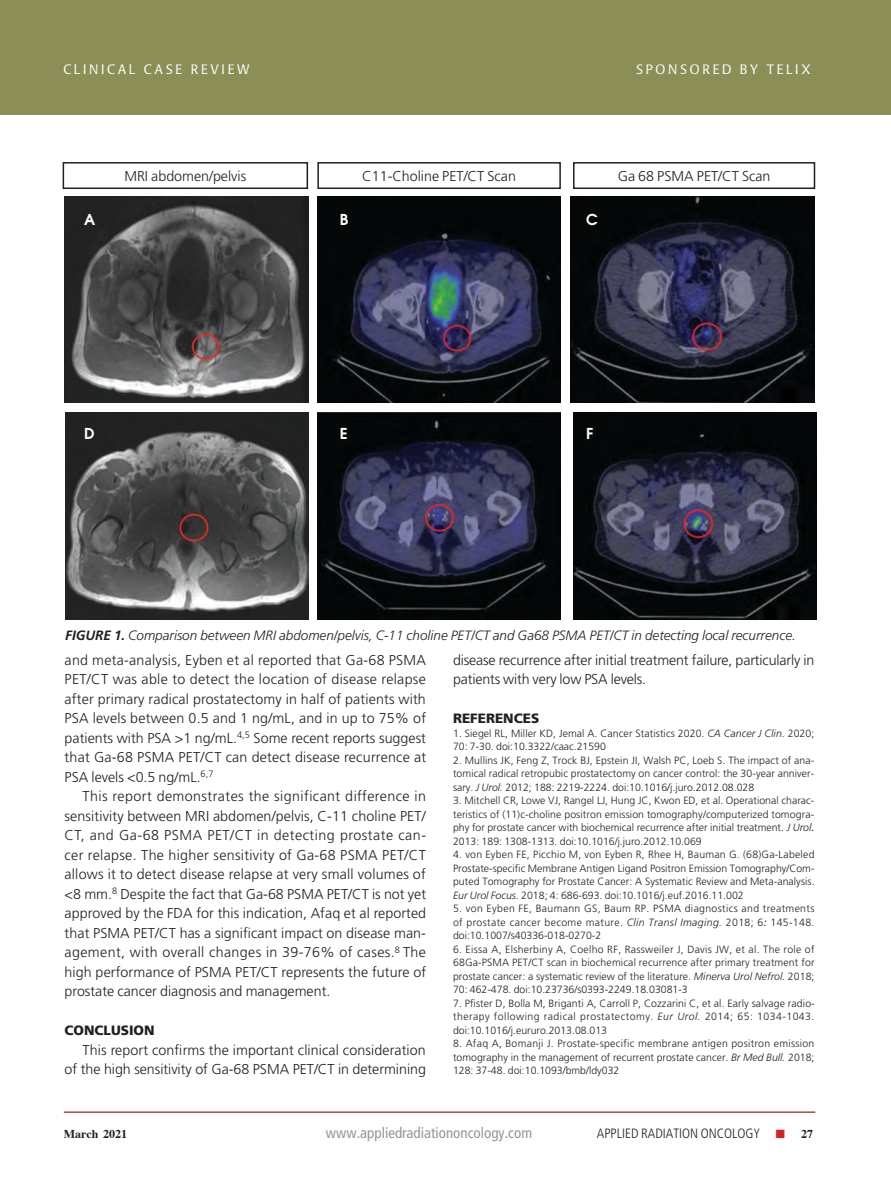
<style>
.page{position:relative;width:891px;height:1202px;background:#fff}
.page>*{position:absolute;margin:0;border:0;box-sizing:border-box;transform-origin:0 0}
.t1{font:condensed 15px "Frutiger";color:#949698}
.t2{font:600 15px "Avant Garde";color:#fff}
.t3{font:300 14.25px/19.5px "Frutiger";color:#231f20;text-align:justify}
.t4{font:italic 300 13.5px "Frutiger";color:#231f20}
.t5{font:300 13.5px "Poppl Laudatio";letter-spacing:.2em;color:#fff}
.t6{font:300 condensed 13.5px "Frutiger";color:#231f20}
.t7{font:900 13.5px "Frutiger";color:#231f20}
.t8{font:700 12px "Times";color:#231f20}
.t9{font:300 10.5px/13.5px "Frutiger";color:#231f20;text-align:justify}
.s1{font-weight:700}
.s2{font-style:italic}
.s3{font-weight:400;font-style:italic}
.s4{color:#d2232a}
</style>
<div class="page">
<div style="left:0;top:0;width:891px;height:115px;background:#8b8f57"></div>
<hr style="left:64px;top:1111px;width:751px;height:1px;background:#c4202a">
<div style="left:63px;top:162px;width:245px;height:27px;border:2px solid #231f20"></div>
<div style="left:317px;top:162px;width:244px;height:27px;border:2px solid #231f20"></div>
<div style="left:573px;top:162px;width:242px;height:27px;border:2px solid #231f20"></div>
<img style="left:65px;top:196px;width:243px;height:207px">
<img style="left:317px;top:196px;width:244px;height:207px">
<img style="left:571px;top:196px;width:243px;height:207px">
<img style="left:65px;top:413px;width:244px;height:206px">
<img style="left:317px;top:413px;width:244px;height:206px">
<img style="left:573px;top:413px;width:244px;height:206px">
<p class="t5" style="left:63px;top:62px;width:188px">CLINICAL CASE REVIEW</p>
<p class="t5" style="left:636px;top:62px;width:176px">SPONSORED BY TELIX</p>
<h1 class="t2" style="left:84px;top:209px;width:13px">A</h1>
<h2 class="t3" style="left:124px;top:166px;width:123px">MRI abdomen/pelvis</h2>
<h2 class="t3" style="left:362px;top:166px;width:155px">C11-Choline PET/CT Scan</h2>
<h2 class="t3" style="left:618px;top:166px;width:154px">Ga 68 PSMA PET/CT Scan</h2>
<h1 class="t2" style="left:340px;top:209px;width:10px">B</h1>
<h1 class="t2" style="left:586px;top:209px;width:13px">C</h1>
<h1 class="t2" style="left:84px;top:424px;width:12px">D</h1>
<h1 class="t2" style="left:340px;top:424px;width:9px">E</h1>
<h1 class="t2" style="left:586px;top:424px;width:9px">F</h1>
<p class="t4" style="left:65px;top:627px;width:732px"><span class="s1">FIGURE 1.</span> Comparison between MRI abdomen/pelvis, C-11 choline PET/CT and Ga68 PSMA PET/CT in detecting local recurrence.</p>
<p class="t3" style="left:65px;top:650px;width:363px">and meta-analysis, Eyben et al reported that Ga-68 PSMA PET/CT was able to detect the location of disease relapse after primary radical prostatectomy in half of patients with PSA levels between 0.5 and 1 ng/mL, and in up to 75% of patients with PSA &gt;1 ng/mL.<sup>4,5</sup> Some recent reports suggest that Ga-68 PSMA PET/CT can detect disease recurrence at PSA levels &lt;0.5 ng/mL.<sup>6,7</sup></p>
<p class="t3" style="left:65px;top:786px;width:363px;text-indent:18px">This report demonstrates the significant difference in sensitivity between MRI abdomen/pelvis, C-11 choline PET/ CT, and Ga-68 PSMA PET/CT in detecting prostate can&shy;cer relapse. The higher sensitivity of Ga-68 PSMA PET/CT allows it to detect disease relapse at very small volumes of &lt;8 mm.<sup>8</sup> Despite the fact that Ga-68 PSMA PET/CT is not yet approved by the FDA for this indication, Afaq et al reported that PSMA PET/CT has a significant impact on disease man&shy;agement, with overall changes in 39-76% of cases.<sup>8</sup> The high performance of PSMA PET/CT represents the future of prostate cancer diagnosis and management.</p>
<p class="t7" style="left:65px;top:1022px;width:92px">CONCLUSION</p>
<h2 class="t3" style="left:65px;top:1040px;width:363px;text-align:right">This report confirms the important clinical consideration<br>of the high sensitivity of Ga-68 PSMA PET/CT in determining</h2>
<h2 class="t3" style="left:453px;top:650px;width:363px">disease recurrence after initial treatment failure, particularly in patients with very low PSA levels.</h2>
<p class="t7" style="left:453px;top:710px;width:88px">REFERENCES</p>
<p class="t9" style="left:453px;top:726px;width:363px">1. Siegel RL, Miller KD, Jemal A. Cancer Statistics 2020. <span class="s2">CA Cancer J Clin.</span> 2020;<br>70: 7-30. doi:10.3322/caac.21590</p>
<p class="t9" style="left:453px;top:753px;width:363px">2. Mullins JK, Feng Z, Trock BJ, Epstein JI, Walsh PC, Loeb S. The impact of ana&shy;tomical radical retropubic prostatectomy on cancer control: the 30-year anniver&shy;sary. <span class="s2">J Urol.</span> 2012; 188: 2219-2224. doi:10.1016/j.juro.2012.08.028</p>
<p class="t9" style="left:453px;top:794px;width:363px">3. Mitchell CR, Lowe VJ, Rangel LJ, Hung JC, Kwon ED, et al. Operational charac&shy;teristics of (11)c-choline positron emission tomography/computerized tomogra&shy;phy for prostate cancer with biochemical recurrence after initial treatment. <span class="s2">J Urol</span><span class="s3">.<br></span>2013: 189: 1308-1313. doi:10.1016/j.juro.2012.10.069</p>
<p class="t9" style="left:453px;top:848px;width:363px">4. von Eyben FE, Picchio M, von Eyben R, Rhee H, Bauman G. (68)Ga-Labeled Prostate-specific Membrane Antigen Ligand Positron Emission Tomography/Com&shy;puted Tomography for Prostate Cancer: A Systematic Review and Meta-analysis.<br><span class="s2">Eur Urol Focus.</span> 2018; 4: 686-693. doi:10.1016/j.euf.2016.11.002</p>
<p class="t9" style="left:453px;top:902px;width:363px">5. von Eyben FE, Baumann GS, Baum RP. PSMA diagnostics and treatments of prostate cancer become mature. <span class="s2">Clin Transl Imaging.</span> 2018; 6<span class="s3">:</span> 145-148. doi:10.1007/s40336-018-0270-2</p>
<p class="t9" style="left:453px;top:942px;width:363px">6. Eissa A, Elsherbiny A, Coelho RF, Rassweiler J, Davis JW, et al. The role of 68Ga-PSMA PET/CT scan in biochemical recurrence after primary treatment for prostate cancer: a systematic review of the literature. <span class="s2">Minerva Urol Nefrol.</span> 2018; 70: 462-478. doi:10.23736/s0393-2249.18.03081-3</p>
<p class="t9" style="left:453px;top:996px;width:363px">7. Pfister D, Bolla M, Briganti A, Carroll P, Cozzarini C, et al. Early salvage radio&shy;therapy following radical prostatectomy. <span class="s2">Eur Urol.</span> 2014; 65: 1034-1043. doi:10.1016/j.eururo.2013.08.013</p>
<p class="t9" style="left:453px;top:1037px;width:363px">8. Afaq A, Bomanji J. Prostate-specific membrane antigen positron emission tomography in the management of recurrent prostate cancer. <span class="s2">Br Med Bull.</span> 2018; 128: 37-48. doi:10.1093/bmb/ldy032</p>
<p class="t8" style="left:64px;top:1126px;width:65px">March 2021</p>
<h1 class="t1" style="left:326px;top:1124px;width:208px">www.appliedradiationoncology.com</h1>
<p class="t6" style="left:597px;top:1126px;width:190px">APPLIED RADIATION ONCOLOGY <span class="s4">■</span></p>
<p class="t8" style="left:801px;top:1126px;width:13px">27</p>
</div>
